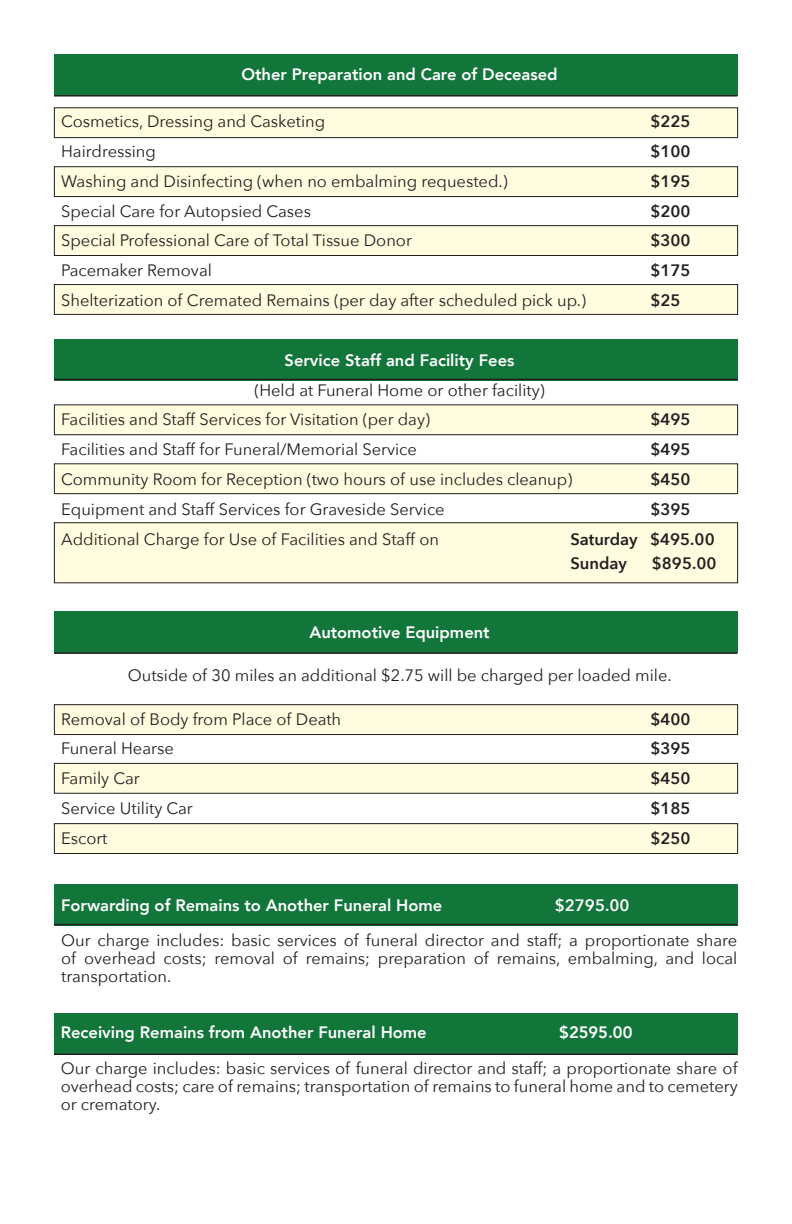
<style>
.page{position:relative;width:792px;height:1224px;background:#fff}
.page>*{position:absolute;margin:0;border:0;box-sizing:border-box;transform-origin:0 0}
.t1{font:16.4px/17.8px "Avenir Next";color:#231f20;text-align:justify}
.t2{font:800 16.4px "Avenir";color:#fff}
.t3{font:600 16.4px/24.6px "Avenir Next";color:#231f20}
.t4{font:600 16.4px "Avenir Next";color:#fff}
</style>
<div class="page">
<div style="left:54px;top:108px;width:684px;height:30px;background:#fffce0"></div>
<div style="left:54px;top:107px;width:684px;height:31px;border:1px solid #231f20"></div>
<div style="left:54px;top:167px;width:684px;height:30px;background:#fffce0"></div>
<div style="left:54px;top:166px;width:684px;height:31px;border:1px solid #231f20"></div>
<div style="left:54px;top:226px;width:684px;height:29px;background:#fffce0"></div>
<div style="left:54px;top:225px;width:684px;height:31px;border:1px solid #231f20"></div>
<div style="left:54px;top:285px;width:684px;height:29px;background:#fffce0"></div>
<div style="left:54px;top:284px;width:684px;height:31px;border:1px solid #231f20"></div>
<div style="left:54px;top:405px;width:684px;height:30px;background:#fffce0"></div>
<div style="left:54px;top:404px;width:684px;height:31px;border:1px solid #231f20"></div>
<div style="left:54px;top:464px;width:684px;height:30px;background:#fffce0"></div>
<div style="left:54px;top:463px;width:684px;height:31px;border:1px solid #231f20"></div>
<div style="left:54px;top:705px;width:684px;height:30px;background:#fffce0"></div>
<div style="left:54px;top:704px;width:684px;height:31px;border:1px solid #231f20"></div>
<div style="left:54px;top:763px;width:684px;height:30px;background:#fffce0"></div>
<div style="left:54px;top:763px;width:684px;height:31px;border:1px solid #231f20"></div>
<div style="left:54px;top:824px;width:684px;height:29px;background:#fffce0"></div>
<div style="left:54px;top:823px;width:684px;height:31px;border:1px solid #231f20"></div>
<div style="left:54px;top:523px;width:684px;height:60px;background:#fffce0"></div>
<div style="left:54px;top:522px;width:684px;height:61px;border:1px solid #231f20"></div>
<div style="left:54px;top:54px;width:684px;height:41px;background:#12763b"></div>
<div style="left:54px;top:339px;width:684px;height:41px;background:#12763b"></div>
<div style="left:54px;top:611px;width:684px;height:41px;background:#12763b"></div>
<div style="left:54px;top:884px;width:684px;height:41px;background:#12763b"></div>
<div style="left:54px;top:1014px;width:683px;height:41px;background:#12763b"></div>
<hr style="left:54px;top:652px;width:683px;height:2px;background:#231f20">
<hr style="left:54px;top:1054px;width:683px;height:1px;background:#231f20">
<hr style="left:54px;top:924px;width:683px;height:1px;background:#231f20">
<hr style="left:54px;top:379px;width:683px;height:1px;background:#231f20">
<hr style="left:54px;top:95px;width:683px;height:2px;background:#231f20">
<p class="t2" style="left:241px;top:61px;width:318px">Other Preparation and Care of Deceased</p>
<p class="t1" style="left:61px;top:112px;width:266px">Cosmetics, Dressing and Casketing</p>
<p class="t3" style="left:650px;top:109px;width:42px">$225</p>
<p class="t1" style="left:61px;top:142px;width:96px">Hairdressing</p>
<p class="t3" style="left:650px;top:139px;width:42px">$100</p>
<p class="t1" style="left:61px;top:172px;width:448px">Washing and Disinfecting (when no embalming requested.)</p>
<p class="t3" style="left:650px;top:168px;width:42px">$195</p>
<p class="t1" style="left:61px;top:201px;width:251px">Special Care for Autopsied Cases</p>
<p class="t3" style="left:650px;top:198px;width:42px">$200</p>
<p class="t1" style="left:61px;top:231px;width:352px">Special Professional Care of Total Tissue Donor</p>
<p class="t3" style="left:650px;top:228px;width:42px">$300</p>
<p class="t1" style="left:61px;top:261px;width:152px">Pacemaker Removal</p>
<p class="t3" style="left:650px;top:258px;width:42px">$175</p>
<p class="t1" style="left:61px;top:291px;width:527px">Shelterization of Cremated Remains (per day after scheduled pick up.)</p>
<p class="t3" style="left:650px;top:288px;width:32px">$25</p>
<p class="t2" style="left:285px;top:347px;width:231px">Service Staff and Facility Fees</p>
<p class="t1" style="left:61px;top:374px;width:485px;line-height:29.8px;text-indent:193px">(Held at Funeral Home or other facility)<br>Facilities and Staff Services for Visitation (per day)</p>
<p class="t3" style="left:650px;top:407px;width:42px">$495</p>
<p class="t1" style="left:61px;top:440px;width:357px">Facilities and Staff for Funeral/Memorial Service</p>
<p class="t3" style="left:650px;top:437px;width:42px">$495</p>
<p class="t1" style="left:61px;top:470px;width:513px">Community Room for Reception (two hours of use includes cleanup)</p>
<p class="t3" style="left:650px;top:466px;width:42px">$450</p>
<p class="t1" style="left:61px;top:499px;width:385px">Equipment and Staff Services for Graveside Service</p>
<p class="t3" style="left:650px;top:496px;width:42px">$395</p>
<p class="t1" style="left:61px;top:529px;width:379px">Additional Charge for Use of Facilities and Staff on</p>
<p class="t3" style="left:570px;top:526px;width:146px">Saturday $495.00<br>Sunday</p>
<p class="t3" style="left:652px;top:551px;width:66px">$895.00</p>
<p class="t2" style="left:309px;top:620px;width:182px">Automotive Equipment</p>
<p class="t1" style="left:128px;top:665px;width:546px">Outside of 30 miles an additional $2.75 will be charged per loaded mile.</p>
<p class="t1" style="left:61px;top:709px;width:282px">Removal of Body from Place of Death</p>
<p class="t3" style="left:650px;top:706px;width:42px">$400</p>
<p class="t1" style="left:61px;top:739px;width:114px">Funeral Hearse</p>
<p class="t3" style="left:650px;top:736px;width:42px">$395</p>
<p class="t1" style="left:61px;top:769px;width:80px">Family Car</p>
<p class="t3" style="left:650px;top:766px;width:42px">$450</p>
<p class="t1" style="left:61px;top:799px;width:133px">Service Utility Car</p>
<p class="t3" style="left:650px;top:796px;width:42px">$185</p>
<p class="t1" style="left:61px;top:828px;width:48px">Escort</p>
<p class="t3" style="left:650px;top:825px;width:42px">$250</p>
<p class="t2" style="left:61px;top:892px;width:383px">Forwarding of Remains to Another Funeral Home</p>
<p class="t4" style="left:555px;top:891px;width:76px">$2795.00</p>
<p class="t1" style="left:61px;top:931px;width:678px">Our charge includes: basic services of funeral director and staff; a proportionate share of overhead costs; removal of remains; preparation of remains, embalming, and local transportation.</p>
<p class="t2" style="left:61px;top:1020px;width:368px">Receiving Remains from Another Funeral Home</p>
<p class="t2" style="left:559px;top:1020px;width:75px">$2595.00</p>
<p class="t1" style="left:61px;top:1059px;width:679px">Our charge includes: basic services of funeral director and staff; a proportionate share of overhead costs; care of remains; transportation of remains to funeral home and to cemetery or crematory.</p>
</div>
